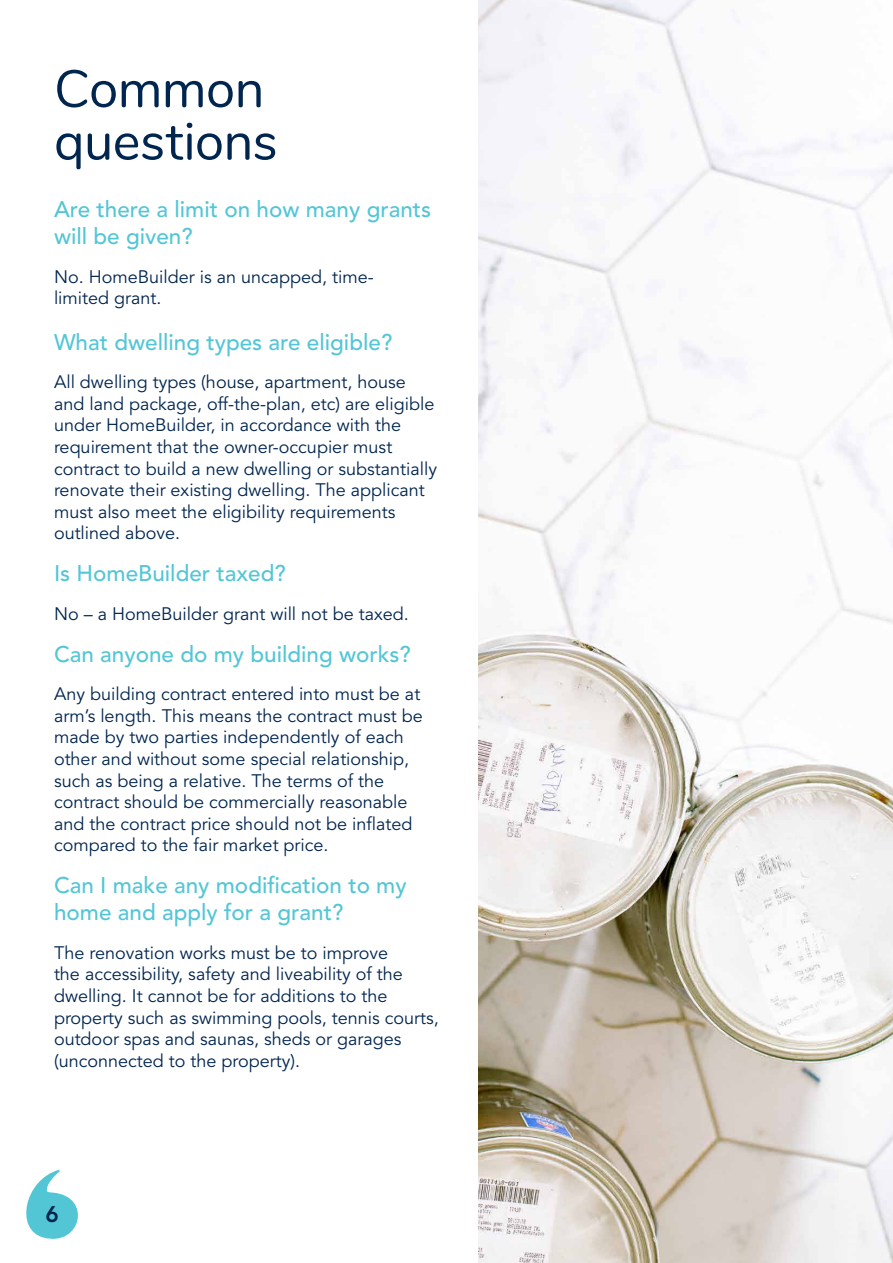
<style>
.page{position:relative;width:893px;height:1263px;background:#fff}
.page>*{position:absolute;margin:0;border:0;box-sizing:border-box;transform-origin:0 0}
.t1{font:52.5px/52.5px "Nunito";letter-spacing:-.01em;color:#00254f}
.t2{font:500 22.5px/27px "Avenir LT Std";color:#53c6d6}
.t3{font:800 22.5px "Avenir LT Std";color:#00254f}
.t4{font:18px/21.6px "Avenir LT Std";color:#00254f}
</style>
<div class="page">
<svg style="left:26px;top:1170px;width:52px;height:69px"></svg>
<img style="left:479px;top:0;width:414px;height:1263px">
<h1 class="t1" style="left:54px;top:60px;width:225px">Common questions</h1>
<p class="t2" style="left:54px;top:197px;width:379px">Are there a limit on how many grants will be given?</p>
<p class="t4" style="left:54px;top:266px;width:321px">No. HomeBuilder is an uncapped, time&shy;limited grant.</p>
<p class="t2" style="left:54px;top:329px;width:340px">What dwelling types are eligible?</p>
<p class="t4" style="left:54px;top:372px;width:385px">All dwelling types (house, apartment, house and land package, off-the-plan, etc) are eligible under HomeBuilder, in accordance with the requirement that the owner-occupier must contract to build a new dwelling or substantially renovate their existing dwelling. The applicant must also meet the eligibility requirements outlined above.</p>
<p class="t2" style="left:54px;top:560px;width:233px">Is HomeBuilder taxed?</p>
<p class="t4" style="left:54px;top:603px;width:356px">No – a HomeBuilder grant will not be taxed.</p>
<p class="t2" style="left:54px;top:641px;width:358px">Can anyone do my building works?</p>
<p class="t4" style="left:54px;top:684px;width:370px">Any building contract entered into must be at arm’s length. This means the contract must be made by two parties independently of each other and without some special relationship, such as being a relative. The terms of the contract should be commercially reasonable and the contract price should not be inflated compared to the fair market price.</p>
<p class="t2" style="left:54px;top:872px;width:354px">Can I make any modification to my home and apply for a grant?</p>
<p class="t4" style="left:54px;top:942px;width:386px">The renovation works must be to improve<br>the accessibility, safety and liveability of the dwelling. It cannot be for additions to the property such as swimming pools, tennis courts, outdoor spas and saunas, sheds or garages (unconnected to the property).</p>
<p class="t3" style="left:45px;top:1201px;width:15px">6</p>
</div>
